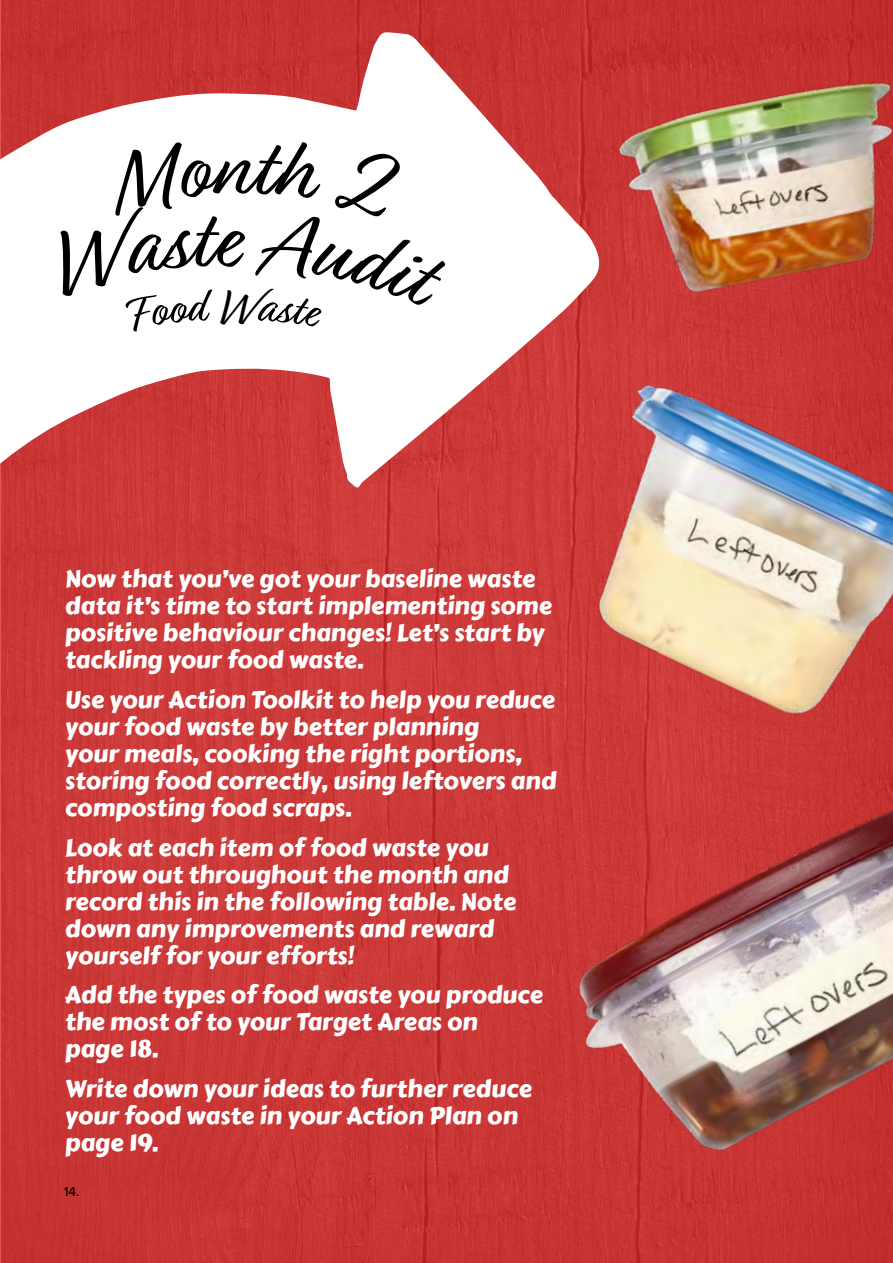
<style>
.page{position:relative;width:893px;height:1263px;background:#ca3737}
.page>*{position:absolute;margin:0;border:0;box-sizing:border-box;transform-origin:0 0}
.t1{font:90px "Relation";color:#000}
.t2{font:24px/27px "Carter One";color:#fff}
.t3{font:500 13.5px "Proxima Nova";color:#000}
</style>
<div class="page">
<svg style="left:0;top:32px;width:601px;height:539px"></svg>
<img style="left:602px;top:66px;width:291px;height:261px">
<img style="left:485px;top:339px;width:408px;height:461px">
<img style="left:528px;top:751px;width:365px;height:493px">
<div style="left:46px;top:139px;width:402px;height:194px;background:#fff"></div>
<h1 class="t1" style="left:209px;top:189px;width:29px">e</h1>
<p class="t2" style="left:65px;top:565px;width:488px">Now that you’ve got your baseline waste data it’s time to start implementing some positive behaviour changes! Let’s start by tackling your food waste.</p>
<p class="t2" style="left:65px;top:686px;width:493px">Use your Action Toolkit to help you reduce your food waste by better planning<br>your meals, cooking the right portions, storing food correctly, using leftovers and composting food scraps.</p>
<p class="t2" style="left:65px;top:834px;width:453px">Look at each item of food waste you throw out throughout the month and record this in the following table. Note down any improvements and reward yourself for your efforts!</p>
<p class="t2" style="left:65px;top:982px;width:480px">Add the types of food waste you produce the most of to your Target Areas on<br>page 18.</p>
<p class="t2" style="left:65px;top:1075px;width:468px">Write down your ideas to further reduce your food waste in your Action Plan on page 19.</p>
<p class="t3" style="left:64px;top:1183px;width:17px">14.</p>
</div>
